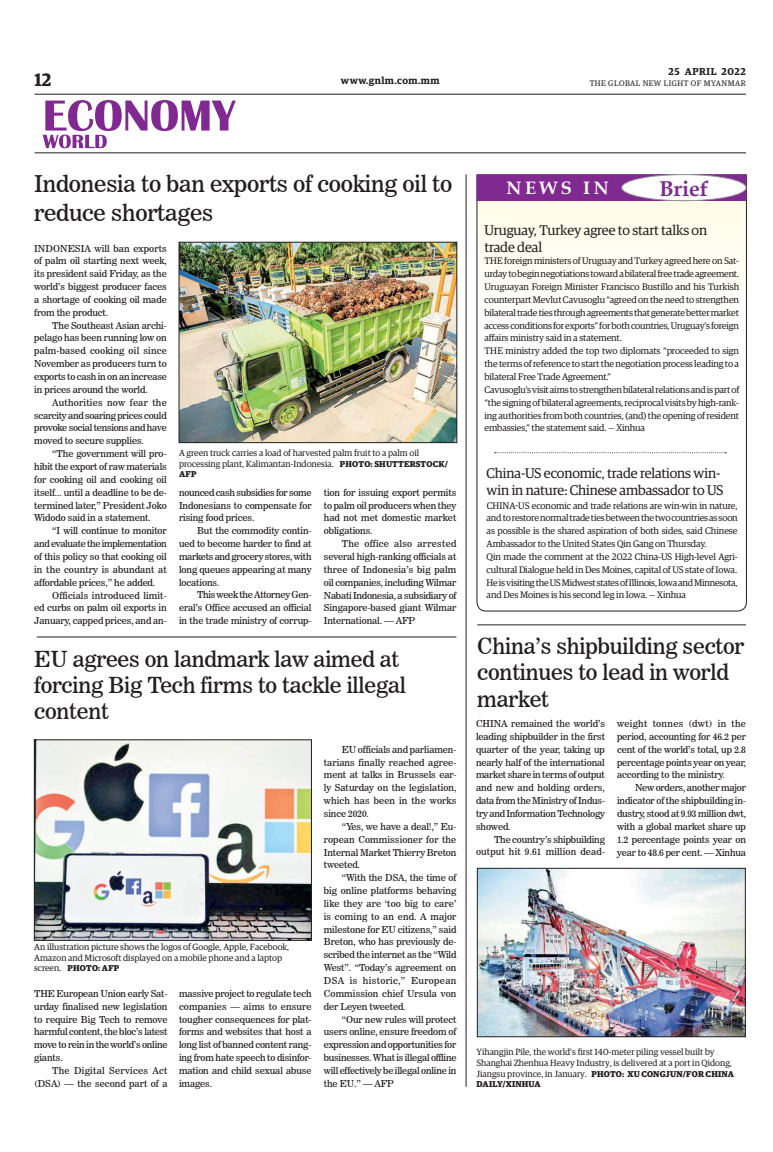
<style>
.page{position:relative;width:773px;height:1152px;background:#fff}
.page>*{position:absolute;margin:0;border:0;box-sizing:border-box;transform-origin:0 0}
._2_Clm_Head{font:23px/29.6px "News 706 BT Roman C";letter-spacing:-.01em;color:#231f20}
._2_Clm_Head-2{font:22px/26.4px "News 706 BT Roman C";letter-spacing:-.01em;color:#231f20}
.Brief_2nd_Body{font:700 21.5px "Book Antiqua";color:#802990}
.Brief_2nd_Body-2{font:700 18px "Book Antiqua";letter-spacing:.19em;color:#fff}
.t1{font:600 18px "Guardian Egyp";color:#231f20}
.Brief_Head{font:14px/16.8px "Guardian Egyp";letter-spacing:-.01em;color:#231f20}
.t2{font:600 10px "Guardian Egyp";letter-spacing:.05em;color:#231f20}
._2nd_Body{font:9.5px/12.9px "News 706 BT Roman C";letter-spacing:-.01em;color:#231f20;text-align:justify}
.Brief_Body{font:9.5px/12.9px "Guardian Egyp";letter-spacing:-.01em;color:#231f20;text-align:justify}
.Normal_Para{font:9.5px/12.9px "News 706 BT Roman C";letter-spacing:-.02em;color:#231f20;text-align:justify}
._2nd_Body-2{font:9.5px/12.9px "News 706 BT Roman C";letter-spacing:.02em;color:#231f20;text-align:right}
.t3{font:9px/10.8px "Guardian Egyp";color:#231f20}
.t4{font:700 8.5px "Guardian Egyp";letter-spacing:.02em;color:#231f20}
.t5{font:8px "Guardian Egyp";letter-spacing:.06em;color:#231f20}
.s1{font-weight:700;font-size:8.5px}
.s2{font-weight:400;font-size:9px}
</style>
<div class="page">
<hr style="left:35px;top:94px;width:711px;height:1px;background:#231f20">
<hr style="left:35px;top:153px;width:711px;height:1px;background:#231f20">
<svg style="left:43px;top:100px;width:193px;height:48px"></svg>
<svg style="left:476px;top:175px;width:271px;height:437px"></svg>
<div style="left:476px;top:174px;width:270px;height:27px;background:#802990;border:1px solid #802990"></div>
<div style="left:621px;top:175px;width:125px;height:26px;background:#fff;border-radius:50%"></div>
<div style="left:621px;top:174px;width:125px;height:27px;border:1px solid #939598;border-radius:50%"></div>
<svg style="left:494px;top:452px;width:232px;height:1px"></svg>
<hr style="left:477px;top:625px;width:269px;height:1px;background:#231f20">
<img style="left:181px;top:244px;width:274px;height:197px">
<div style="left:179px;top:242px;width:278px;height:201px;border:1px solid #231f20"></div>
<img style="left:36px;top:742px;width:273px;height:196px">
<div style="left:34px;top:740px;width:277px;height:200px;border:1px solid #231f20"></div>
<img style="left:479px;top:870px;width:264px;height:165px">
<div style="left:477px;top:868px;width:268px;height:169px;border:1px solid #231f20"></div>
<hr style="left:466px;top:174px;width:1px;height:913px;background:#231f20">
<hr style="left:37px;top:637px;width:419px;height:1px;background:#231f20">
<h3 class="t1" style="left:35px;top:67px;width:18px">12</h3>
<p class="t2" style="left:668px;top:64px;width:79px">25 APRIL 2022</p>
<p class="t2" style="left:341px;top:73px;width:100px">www.gnlm.com.mm</p>
<p class="t5" style="left:589px;top:78px;width:158px">THE GLOBAL NEW LIGHT OF MYANMAR</p>
<p class="_2_Clm_Head" style="left:34px;top:169px;width:419px">Indonesia to ban exports of cooking oil to reduce shortages</p>
<p class="Normal_Para" style="left:34px;top:242px;width:134px">INDONESIA will ban exports of palm oil starting next week, its president said Friday, as the world’s biggest producer faces a shortage of cooking oil made from the product.</p>
<p class="_2nd_Body" style="left:34px;top:319px;width:134px;text-indent:18px">The Southeast Asian archi&shy;pelago has been running low on palm-based cooking oil since November as producers turn to exports to cash in on an increase in prices around the world.</p>
<p class="_2nd_Body" style="left:34px;top:396px;width:134px;text-indent:18px">Authorities now fear the scarcity and soaring prices could provoke social tensions and have moved to secure supplies.</p>
<p class="_2nd_Body" style="left:34px;top:447px;width:134px;text-indent:18px">“The government will pro&shy;hibit the export of raw materials for cooking oil and cooking oil itself... until a deadline to be de&shy;termined later,” President Joko Widodo said in a statement.</p>
<p class="_2nd_Body" style="left:34px;top:524px;width:134px;text-indent:18px">“I will continue to monitor and evaluate the implementation of this policy so that cooking oil in the country is abundant at affordable prices,” he added.</p>
<p class="_2nd_Body" style="left:34px;top:589px;width:134px;text-indent:18px">Officials introduced limit&shy;ed curbs on palm oil exports in January, capped prices, and an-</p>
<p class="t3" style="left:179px;top:447px;width:270px">A green truck carries a load of harvested palm fruit to a palm oil processing plant, Kalimantan-Indonesia. <span class="s1">PHOTO: SHUTTERSTOCK/</span></p>
<p class="t4" style="left:179px;top:468px;width:19px">AFP</p>
<p class="_2nd_Body" style="left:179px;top:486px;width:134px">nounced cash subsidies for some Indonesians to compensate for rising food prices.</p>
<p class="_2nd_Body" style="left:179px;top:524px;width:134px;text-indent:18px">But the commodity contin&shy;ued to become harder to find at markets and grocery stores, with long queues appearing at many locations.</p>
<p class="_2nd_Body" style="left:179px;top:589px;width:134px;text-indent:18px">This week the Attorney Gen&shy;eral’s Office accused an official in the trade ministry of corrup-</p>
<p class="_2nd_Body" style="left:324px;top:486px;width:134px">tion for issuing export permits to palm oil producers when they had not met domestic market obligations.</p>
<p class="_2nd_Body" style="left:324px;top:537px;width:134px;text-indent:18px">The office also arrested several high-ranking officials at three of Indonesia’s big palm oil companies, including Wilmar Nabati Indonesia, a subsidiary of Singapore-based giant Wilmar International. — AFP</p>
<p class="_2_Clm_Head-2" style="left:34px;top:645px;width:373px">EU agrees on landmark law aimed at forcing Big Tech firms to tackle illegal content</p>
<p class="t3" style="left:34px;top:941px;width:256px">An illustration picture shows the logos of Google, Apple, Facebook,<br>Amazon and Microsoft displayed on a mobile phone and a laptop</p>
<p class="t4" style="left:34px;top:962px;width:87px"><span class="s2">screen.</span> PHOTO: AFP</p>
<p class="Normal_Para" style="left:34px;top:987px;width:135px">THE European Union early Sat&shy;urday finalised new legislation to require Big Tech to remove harmful content, the bloc’s latest move to rein in the world’s online giants.</p>
<p class="_2nd_Body-2" style="left:34px;top:1064px;width:135px">The Digital Services Act (DSA) — the second part of a</p>
<p class="_2nd_Body" style="left:179px;top:987px;width:134px">massive project to regulate tech companies — aims to ensure tougher consequences for plat&shy;forms and websites that host a long list of banned content rang&shy;ing from hate speech to disinfor&shy;mation and child sexual abuse images.</p>
<p class="_2nd_Body" style="left:324px;top:743px;width:134px;text-indent:18px">EU officials and parliamen&shy;tarians finally reached agree&shy;ment at talks in Brussels ear&shy;ly Saturday on the legislation, which has been in the works since 2020.</p>
<p class="_2nd_Body" style="left:324px;top:820px;width:134px;text-indent:18px">“Yes, we have a deal!,” Eu&shy;ropean Commissioner for the Internal Market Thierry Breton tweeted.</p>
<p class="_2nd_Body" style="left:324px;top:871px;width:134px;text-indent:18px">“With the DSA, the time of big online platforms behaving like they are ‘too big to care’ is coming to an end. A major milestone for EU citizens,” said Breton, who has previously de&shy;scribed the internet as the “Wild West”. “Today’s agreement on DSA is historic,” European Commission chief Ursula von der Leyen tweeted.</p>
<p class="_2nd_Body" style="left:324px;top:1013px;width:134px;text-indent:18px">“Our new rules will protect users online, ensure freedom of expression and opportunities for businesses. What is illegal offline will effectively be illegal online in the EU.” — AFP</p>
<p class="Brief_2nd_Body-2" style="left:506px;top:176px;width:104px">NEWS IN</p>
<p class="Brief_2nd_Body" style="left:659px;top:174px;width:50px">Brief</p>
<p class="Brief_Head" style="left:484px;top:221px;width:224px">Uruguay, Turkey agree to start talks on trade deal</p>
<p class="Brief_Body" style="left:484px;top:254px;width:256px">THE foreign ministers of Uruguay and Turkey agreed here on Sat&shy;urday to begin negotiations toward a bilateral free trade agreement.</p>
<p class="Brief_Body" style="left:484px;top:280px;width:256px">Uruguayan Foreign Minister Francisco Bustillo and his Turkish counterpart Mevlut Cavusoglu “agreed on the need to strengthen bilateral trade ties through agreements that generate better market access conditions for exports” for both countries, Uruguay’s foreign affairs ministry said in a statement.</p>
<p class="Brief_Body" style="left:484px;top:344px;width:256px">THE ministry added the top two diplomats “proceeded to sign the terms of reference to start the negotiation process leading to a bilateral Free Trade Agreement.”</p>
<p class="Brief_Body" style="left:484px;top:383px;width:256px">Cavusoglu’svisit aims to strengthen bilateral relations and is part of “the signing of bilateral agreements, reciprocal visits by high-rank&shy;ing authorities from both countries, (and) the opening of resident embassies,” the statement said. — Xinhua</p>
<p class="Brief_Head" style="left:486px;top:464px;width:238px">China-US economic, trade relations win&shy;win in nature: Chinese ambassador to US</p>
<p class="Brief_Body" style="left:486px;top:498px;width:253px">CHINA-US economic and trade relations are win-win in nature, and to restore normal trade ties between the two countries as soon as possible is the shared aspiration of both sides, said Chinese Ambassador to the United States Qin Gang on Thursday.</p>
<p class="Brief_Body" style="left:486px;top:550px;width:252px">Qin made the comment at the 2022 China-US High-level Agri&shy;cultural Dialogue held in Des Moines, capital of US state of Iowa.</p>
<p class="Brief_Body" style="left:486px;top:575px;width:252px">Heis visiting the US Midwest states of Illinois, Iowa and Minnesota, and Des Moines is his second leg in Iowa. — Xinhua</p>
<p class="_2_Clm_Head-2" style="left:477px;top:633px;width:268px">China’s shipbuilding sector continues to lead in world market</p>
<p class="Normal_Para" style="left:476px;top:717px;width:130px">CHINA remained the world’s leading shipbuilder in the first quarter of the year, taking up nearly half of the international market share in terms of output and new and holding orders, data from the Ministry of Indus&shy;try and Information Technology showed.</p>
<p class="_2nd_Body" style="left:476px;top:833px;width:130px;text-align:right">The country’s shipbuilding output hit 9.61 million dead-</p>
<p class="_2nd_Body" style="left:617px;top:717px;width:130px">weight tonnes (dwt) in the period, accounting for 46.2 per cent of the world’s total, up 2.8 percentage points year on year, according to the ministry.</p>
<p class="_2nd_Body" style="left:617px;top:781px;width:130px;text-indent:18px">New orders, another major indicator of the shipbuilding in&shy;dustry, stood at 9.93 million dwt, with a global market share up 1.2 percentage points year on year to 48.6 per cent. — Xinhua</p>
<p class="t3" style="left:476px;top:1046px;width:259px">Yihangjin Pile, the world’s first 140-meter piling vessel built by<br>Shanghai Zhenhua Heavy Industry, is delivered at a port in Qidong,<br>Jiangsu province, in January. <span class="s1">PHOTO: XU CONGJUN/FOR CHINA</span></p>
<p class="t4" style="left:476px;top:1078px;width:66px">DAILY/XINHUA</p>
</div>
